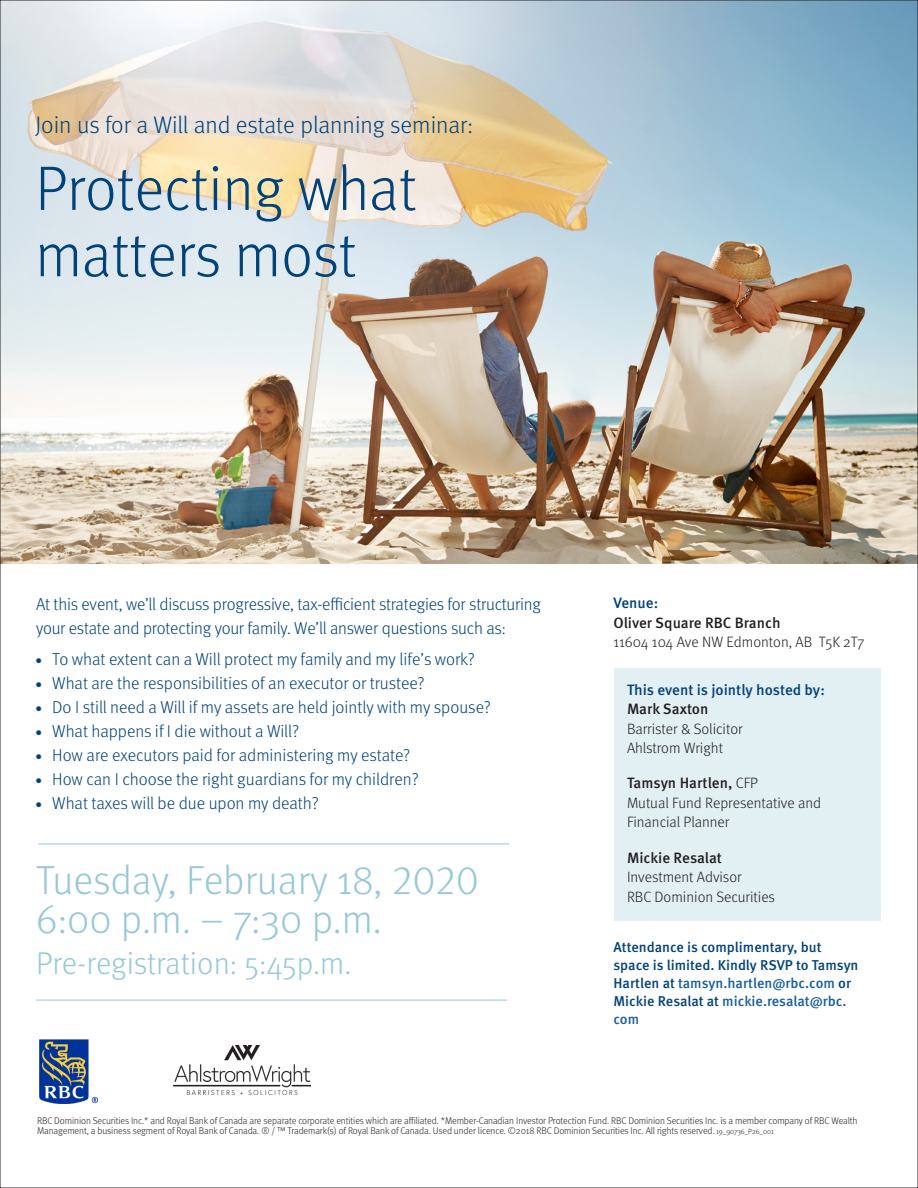
<style>
.page{position:relative;width:918px;height:1188px;background:#fff}
.page>*{position:absolute;margin:0;border:0;box-sizing:border-box;transform-origin:0 0}
._1-Main_Title{font:300 62.85px/66.4px "Meta OT";color:#004279}
._1-Main_Title-2{font:300 40.5px/39px "Meta OT";color:#96c8d7}
._1-Main_Title-3{font:300 31.5px "Meta OT";color:#96c8d7}
._1-Main_Title-4{font:300 24px "Meta OT";color:#004279}
._3-Intro_Text{font:300 17.25px/24px "Meta OT";letter-spacing:-.005em;color:#004279}
._5-Body_Copy{font:300 15px/19.5px "Meta OT";color:#231f20}
._4-Text_Headline{font:300 15px/19.5px "Meta OT";color:#231f20}
._4-Text_Headline-2{font:500 15px "Meta OT";color:#004279}
._14-Call_to_action{font:500 14.25px/18px "Meta OT";color:#004279}
.t1{font:300 9.75px/10.5px "Meta OT";letter-spacing:-.01em;color:#231f20}
.s1{font-weight:500}
.s2{color:#175d9e}
.s3{font-size:7.5px}
</style>
<div class="page">
<div style="left:615px;top:669px;width:266px;height:252px;background:#e2eff3"></div>
<img style="left:2px;top:2px;width:914px;height:562px">
<hr style="left:38px;top:844px;width:471px;height:1px;background:#96c8d7">
<hr style="left:36px;top:1000px;width:471px;height:1px;background:#96c8d7">
<img style="left:39px;top:1040px;width:58px;height:63px">
<img style="left:173px;top:1046px;width:138px;height:48px">
<p class="_1-Main_Title-4" style="left:35px;top:111px;width:439px">Join us for a Will and estate planning seminar:</p>
<p class="_1-Main_Title" style="left:35px;top:156px;width:383px">Protecting what matters most</p>
<p class="_3-Intro_Text" style="left:36px;top:592px;width:506px">At this event, we’ll discuss progressive, tax-efficient strategies for structuring your estate and protecting your family. We’ll answer questions such as:</p>
<p class="_3-Intro_Text" style="left:36px;top:647px;width:440px">● To what extent can a Will protect my family and my life’s work?</p>
<p class="_3-Intro_Text" style="left:36px;top:671px;width:390px">● What are the responsibilities of an executor or trustee?</p>
<p class="_3-Intro_Text" style="left:36px;top:695px;width:456px">● Do I still need a Will if my assets are held jointly with my spouse?</p>
<p class="_3-Intro_Text" style="left:36px;top:719px;width:265px">● What happens if I die without a Will?</p>
<p class="_3-Intro_Text" style="left:36px;top:743px;width:376px">● How are executors paid for administering my estate?</p>
<p class="_3-Intro_Text" style="left:36px;top:767px;width:384px">● How can I choose the right guardians for my children?</p>
<p class="_3-Intro_Text" style="left:36px;top:791px;width:284px">● What taxes will be due upon my death?</p>
<p class="_1-Main_Title-2" style="left:36px;top:861px;width:444px">Tuesday, February 18, 2020<br>6:00 p.m. – 7:30 p.m.</p>
<p class="_1-Main_Title-3" style="left:36px;top:945px;width:317px">Pre-registration: 5:45p.m.</p>
<p class="_4-Text_Headline-2" style="left:614px;top:594px;width:46px">Venue:</p>
<p class="_4-Text_Headline" style="left:614px;top:613px;width:253px"><span class="s1">Oliver Square RBC Branch<br></span>11604 104 Ave NW Edmonton, AB T5K 2T7</p>
<p class="_4-Text_Headline-2" style="left:627px;top:680px;width:199px">This event is jointly hosted by:</p>
<p class="_5-Body_Copy" style="left:627px;top:700px;width:117px"><span class="s1">Mark Saxton<br></span>Barrister &amp; Solicitor<br>Ahlstrom Wright</p>
<p class="_5-Body_Copy" style="left:627px;top:774px;width:196px"><span class="s1">Tamsyn Hartlen,</span> CFP<br>Mutual Fund Representative and<br>Financial Planner</p>
<p class="_5-Body_Copy" style="left:627px;top:848px;width:150px"><span class="s1">Mickie Resalat<br></span>Investment Advisor<br>RBC Dominion Securities</p>
<p class="_14-Call_to_action" style="left:614px;top:938px;width:247px">Attendance is complimentary, but space is limited. Kindly RSVP to Tamsyn<br>Hartlen at <span class="s2">tamsyn.hartlen@rbc.com</span> or<br>Mickie Resalat at <span class="s2">mickie.resalat@rbc. com</span></p>
<p class="t1" style="left:37px;top:1116px;width:822px">RBC Dominion Securities Inc.* and Royal Bank of Canada are separate corporate entities which are affiliated. *Member-Canadian Investor Protection Fund. RBC Dominion Securities Inc. is a member company of RBC Wealth<br>Management, a business segment of Royal Bank of Canada. ® / ™ Trademark(s) of Royal Bank of Canada. Used under licence. ©2018 RBC Dominion Securities Inc. All rights reserved. <span class="s3">19_90736_P26_001</span></p>
</div>
